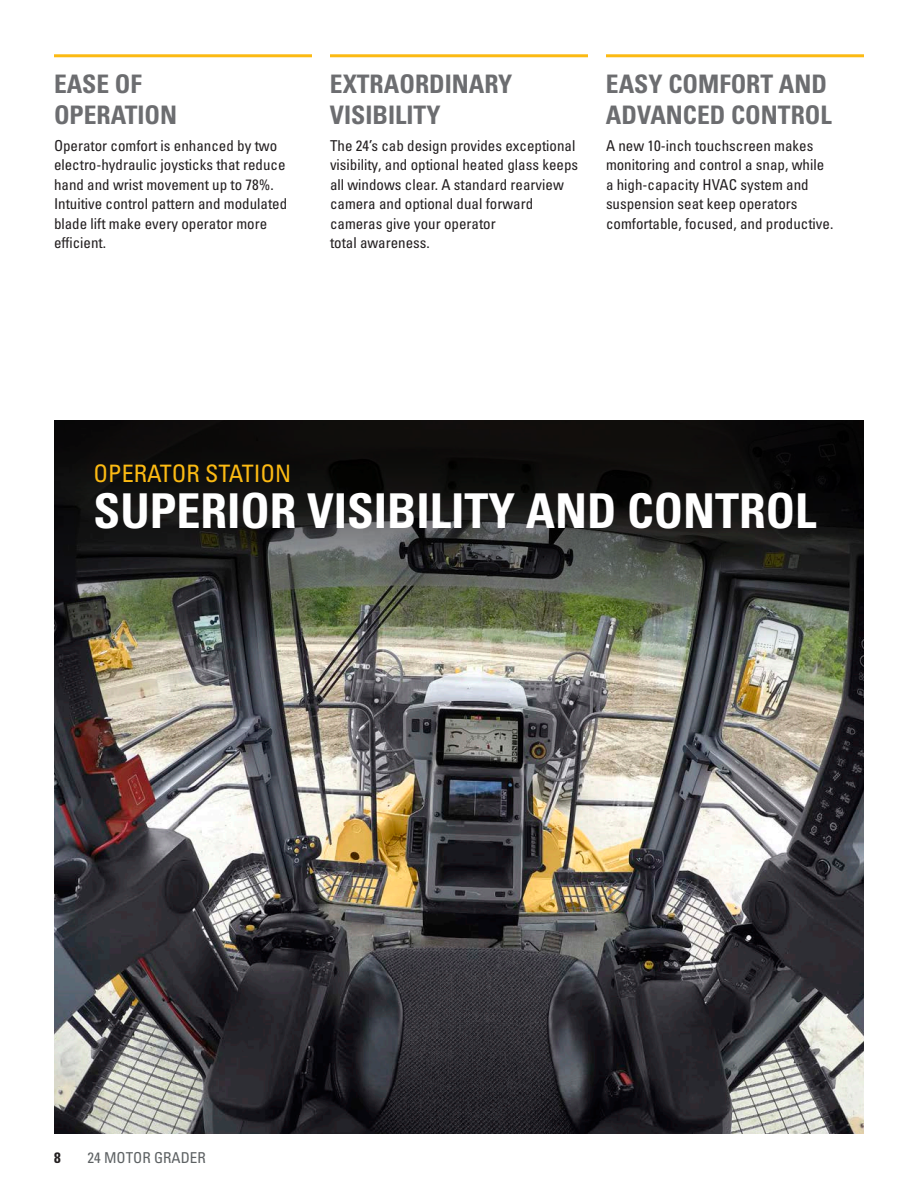
<style>
.page{position:relative;width:918px;height:1188px;background:#fff}
.page>*{position:absolute;margin:0;border:0;box-sizing:border-box;transform-origin:0 0}
.Headline_large_white{font:48px "Univers LTCYR 67 Bold Cond";color:#fff}
.Benefit_subhead_gray{font:25.5px/30.6px "Univers LTCYR 67 Bold Cond";color:#6c6d70}
.Headline_small_yellow{font:condensed 24px "Univers LTCYR 57";color:#fcba13}
.Body_copy{font:condensed 15px/19.5px "Univers LTCYR 57";color:#231f20}
.t1{font:condensed 15px "Univers LTCYR 57";color:#5d6163}
.t2{font:15px "Univers LTCYR 67 Bold Cond";color:#231f20}
</style>
<div class="page">
<img style="left:54px;top:999px;width:810px;height:135px">
<img style="left:54px;top:420px;width:810px;height:579px">
<hr style="left:54px;top:54px;width:258px;height:3px;background:#fcba13">
<hr style="left:330px;top:54px;width:258px;height:3px;background:#fcba13">
<hr style="left:606px;top:54px;width:258px;height:3px;background:#fcba13">
<p class="Benefit_subhead_gray" style="left:54px;top:68px;width:89px">EASE OF</p>
<p class="Benefit_subhead_gray" style="left:54px;top:99px;width:125px">OPERATION</p>
<p class="Benefit_subhead_gray" style="left:330px;top:68px;width:184px">EXTRAORDINARY</p>
<p class="Benefit_subhead_gray" style="left:330px;top:99px;width:112px">VISIBILITY</p>
<p class="Benefit_subhead_gray" style="left:606px;top:68px;width:227px">EASY COMFORT AND<br>ADVANCED CONTROL</p>
<p class="Body_copy" style="left:54px;top:135px;width:235px">Operator comfort is enhanced by two electro‐hydraulic joysticks that reduce hand and wrist movement up to 78%.<br>Intuitive control pattern and modulated blade lift make every operator more efficient.</p>
<p class="Body_copy" style="left:606px;top:135px;width:229px">A new 10-inch touchscreen makes monitoring and control a snap, while a high-capacity HVAC system and suspension seat keep operators comfortable, focused, and productive.</p>
<p class="Body_copy" style="left:330px;top:135px;width:250px">The 24’s cab design provides exceptional visibility, and optional heated glass keeps all windows clear. A standard rearview camera and optional dual forward cameras give your operator<br>total awareness.</p>
<p class="Headline_small_yellow" style="left:94px;top:458px;width:199px">OPERATOR STATION</p>
<p class="Headline_large_white" style="left:94px;top:482px;width:724px">SUPERIOR VISIBILITY AND CONTROL</p>
<p class="t2" style="left:54px;top:1148px;width:8px">8</p>
<p class="t1" style="left:87px;top:1148px;width:120px">24 MOTOR GRADER</p>
</div>
